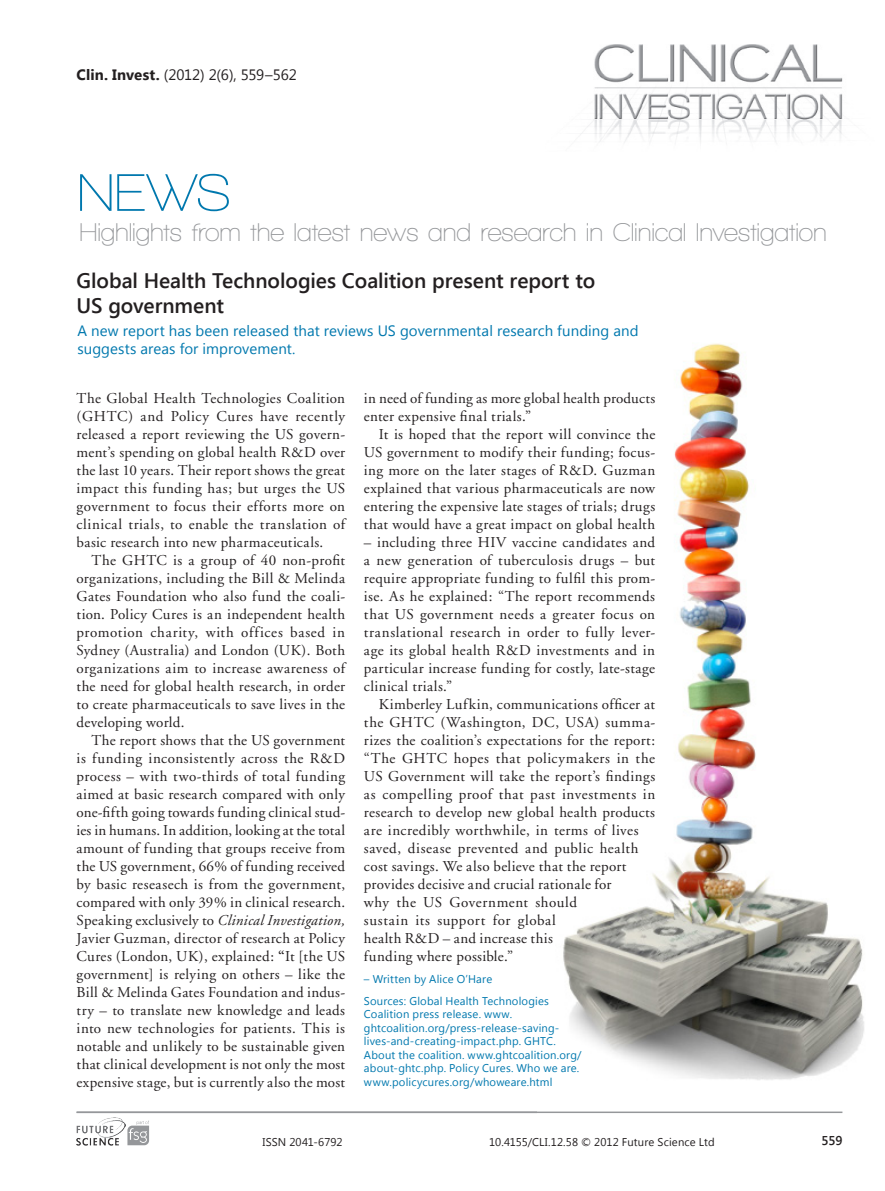
<style>
.page{position:relative;width:885px;height:1191px;background:#fff}
.page>*{position:absolute;margin:0;border:0;box-sizing:border-box;transform-origin:0 0}
.news{font:600 54px "Walkway";color:#0078ae}
.news-2{font:600 26.25px "Walkway";letter-spacing:-.01em;color:#95979a}
.newstitle{font:600 21px/25.2px "Segoe UI";letter-spacing:-.005em;color:#231f20}
.bodyindent{font:15px/18px "Adobe Garamond";letter-spacing:.025em;color:#231f20;text-align:justify}
.bodyfirst{font:15px/18px "Adobe Garamond";letter-spacing:.03em;color:#231f20;text-align:justify}
.newsstandfirst{font:15px/18px "Segoe UI";letter-spacing:.005em;color:#0078ae}
.journalblub{font:15px "Segoe UI";letter-spacing:-.005em;color:#231f20}
.t1{font:600 12.75px "Segoe UI";color:#231f20}
.newssource{font:11.25px/13.5px "Segoe UI";letter-spacing:.015em;color:#0078ae}
.t2{font:11.25px "Segoe UI";letter-spacing:.01em;color:#231f20}
.s1{font-weight:700}
.s2{font-style:italic}
.s3{font-weight:600}
</style>
<div class="page">
<svg style="left:127px;top:1120px;width:22px;height:25px"></svg>
<img style="left:77px;top:1117px;width:48px;height:29px">
<img style="left:580px;top:44px;width:263px;height:99px">
<img style="left:563px;top:343px;width:301px;height:770px">
<hr style="left:77px;top:1111px;width:765px;height:2px;background:#95979a">
<p class="journalblub" style="left:77px;top:64px;width:222px"><span class="s1">Clin. Invest.</span> (2012) 2(6), 559–562</p>
<p class="news" style="left:77px;top:164px;width:155px">NEWS</p>
<p class="news-2" style="left:79px;top:218px;width:748px">Highlights from the latest news and research in Clinical Investigation</p>
<p class="newstitle" style="left:77px;top:267px;width:520px">Global Health Technologies Coalition present report to<br>US government</p>
<p class="newsstandfirst" style="left:77px;top:321px;width:562px">A new report has been released that reviews US governmental research funding and suggests areas for improvement.</p>
<p class="bodyfirst" style="left:77px;top:389px;width:270px">The Global Health Technologies Coalition (GHTC) and Policy Cures have recently released a report reviewing the US govern&shy;ment’s spending on global health R&amp;D over the last 10 years. Their report shows the great impact this funding has; but urges the US government to focus their efforts more on clinical trials, to enable the translation of basic research into new pharmaceuticals.</p>
<p class="bodyindent" style="left:77px;top:551px;width:270px;text-indent:15px">The GHTC is a group of 40 non-profit organizations, including the Bill &amp; Melinda Gates Foundation who also fund the coali&shy;tion. Policy Cures is an independent health promotion charity, with offices based in Sydney (Australia) and London (UK). Both organizations aim to increase awareness of the need for global health research, in order to create pharmaceuticals to save lives in the developing world.</p>
<p class="bodyindent" style="left:77px;top:731px;width:270px;text-indent:15px">The report shows that the US government is funding inconsistently across the R&amp;D process – with two-thirds of total funding aimed at basic research compared with only one-fifth going towards funding clinical stud&shy;ies in humans. In addition, looking at the total amount of funding that groups receive from the US government, 66% of funding received by basic reseasech is from the government, compared with only 39% in clinical research.<br>Speaking exclusively to <span class="s2">Clinical Investigation, </span>Javier Guzman, director of research at Policy Cures (London, UK), explained: <span class="s3">“</span>It [the US government] is relying on others – like the Bill &amp; Melinda Gates Foundation and indus&shy;try – to translate new knowledge and leads into new technologies for patients. This is notable and unlikely to be sustainable given that clinical development is not only the most expensive stage, but is currently also the most</p>
<p class="bodyindent" style="left:364px;top:389px;width:293px">in need of funding as more global health products enter expensive final trials.”</p>
<p class="bodyindent" style="left:364px;top:425px;width:293px;text-indent:15px">It is hoped that the report will convince the US government to modify their funding; focus&shy;ing more on the later stages of R&amp;D. Guzman explained that various pharmaceuticals are now entering the expensive late stages of trials; drugs that would have a great impact on global health</p>
<p class="bodyindent" style="left:364px;top:533px;width:293px">– including three HIV vaccine candidates and a new generation of tuberculosis drugs – but require appropriate funding to fulfil this prom&shy;ise. As he explained: “The report recommends that US government needs a greater focus on translational research in order to fully lever&shy;age its global health R&amp;D investments and in particular increase funding for costly, late-stage clinical trials.”</p>
<p class="bodyindent" style="left:364px;top:695px;width:293px;text-align:left;text-indent:15px">Kimberley Lufkin, communications officer at the GHTC (Washington, DC, USA) summa&shy;rizes the coalition’s expectations for the report: “The GHTC hopes that policymakers in the US Government will take the report’s findings as compelling proof that past investments in research to develop new global health products are incredibly worthwhile, in terms of lives saved, disease prevented and public health cost savings. We also believe that the report provides decisive and crucial rationale for<br>why the US Government should<br>sustain its support for global<br>health R&amp;D – and increase this<br>funding where possible.”</p>
<p class="newssource" style="left:364px;top:971px;width:130px">– Written by Alice O’Hare</p>
<p class="newssource" style="left:364px;top:993px;width:219px">Sources: Global Health Technologies Coalition press release. www. ghtcoalition.org/press-release-saving&shy;lives-and-creating-impact.php. GHTC.<br>About the coalition. www.ghtcoalition.org/ about-ghtc.php. Policy Cures. Who we are. www.policycures.org/whoweare.html</p>
<p class="t2" style="left:262px;top:1133px;width:81px">ISSN 2041-6792</p>
<p class="t2" style="left:489px;top:1133px;width:227px">10.4155/CLI.12.58 © 2012 Future Science Ltd</p>
<p class="t1" style="left:821px;top:1131px;width:22px">559</p>
</div>
